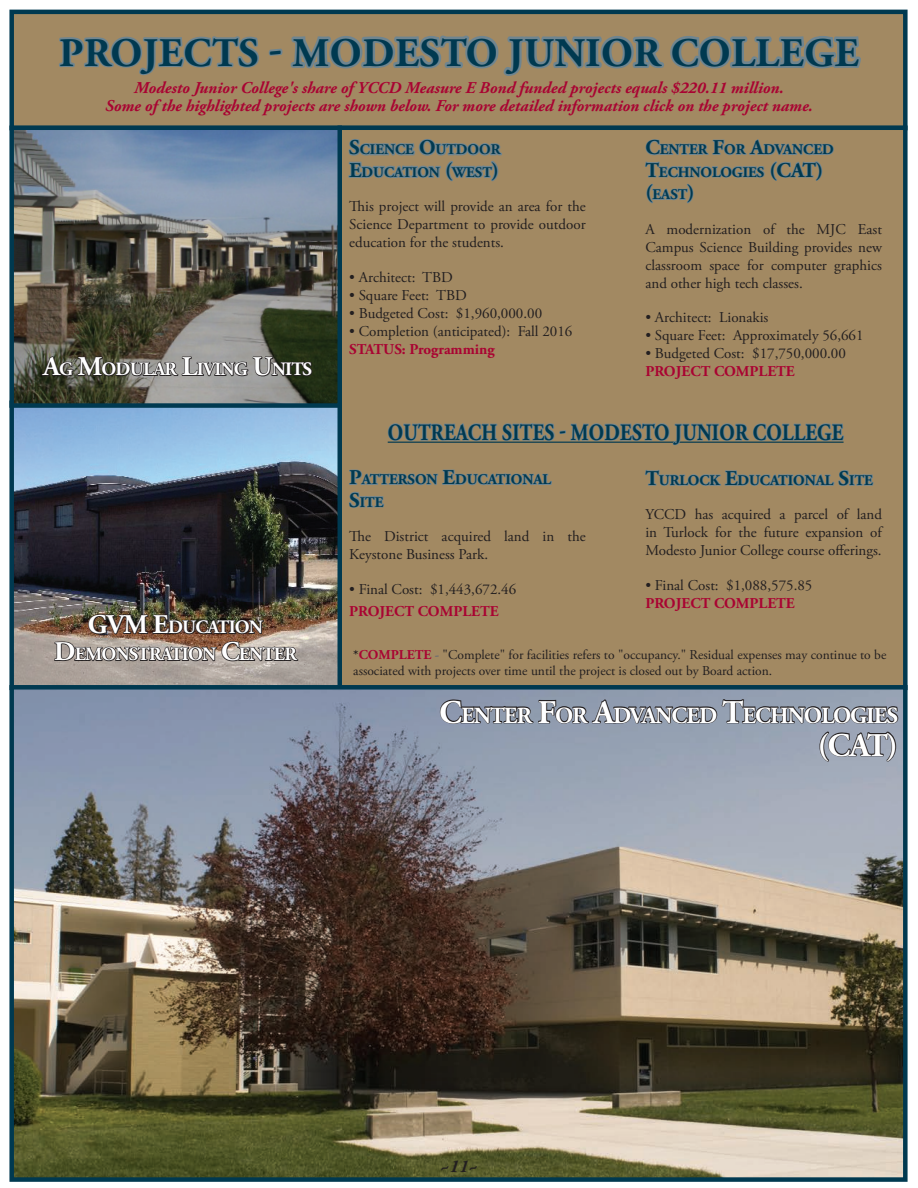
<style>
.page{position:relative;width:918px;height:1188px;background:#fff}
.page>*{position:absolute;margin:0;border:0;box-sizing:border-box;transform-origin:0 0}
.t1{font:700 40.5px "Adobe Garamond Pro";letter-spacing:.015em;color:#003950}
.t2{font:700 33px "Adobe Garamond Pro";color:#fff}
.t3{font:700 27px "Adobe Garamond Pro";color:#fff}
.t4{font:700 23.4px "Adobe Garamond Pro";letter-spacing:.015em;color:#003950;scale:.83 1}
.t5{font:700 23.1px "Adobe Garamond Pro";letter-spacing:-.045em;color:#fff}
.t6{font:700 18.9px/27px "Adobe Garamond Pro";letter-spacing:-.045em;color:#fff}
.t7{font:italic 700 18px "Adobe Garamond Pro";color:#231f20}
.t8{font:italic 700 16.5px/18px "Adobe Garamond Pro";color:#a90332;text-align:center}
.t9{font:15px/18px "Adobe Garamond Pro";color:#231f20;text-align:justify}
.t10{font:700 15px "Adobe Garamond Pro";color:#a90332}
.t11{font:700 14.7px/22.5px "Adobe Garamond Pro";color:#003950}
.t12{font:13.5px/16.2px "Adobe Garamond Pro";color:#231f20}
.t13{font:700 13.5px "Adobe Garamond Pro";color:#a90332}
.s1{font-size:21px}
.s2{font-size:27px}
.s3{font-weight:700;color:#6c6d70}
.s4{color:#231f20}
.s5{font-size:33px}
</style>
<div class="page">
<div style="left:9px;top:10px;width:899px;height:120px;background:#a28962;border:4px solid #003950"></div>
<div style="left:338px;top:126px;width:570px;height:564px;background:#a28962;border:4px solid #003950"></div>
<svg style="left:59px;top:36px;width:200px;height:39px"></svg>
<svg style="left:268px;top:35px;width:593px;height:41px"></svg>
<svg style="left:644px;top:127px;width:191px;height:77px"></svg>
<svg style="left:645px;top:470px;width:229px;height:16px"></svg>
<svg style="left:347px;top:125px;width:156px;height:57px"></svg>
<svg style="left:349px;top:469px;width:203px;height:39px"></svg>
<img style="left:14px;top:408px;width:323px;height:277px">
<div style="left:9px;top:400px;width:333px;height:290px;border:4px solid #003950"></div>
<img style="left:53px;top:570px;width:245px;height:92px">
<img style="left:14px;top:690px;width:889px;height:487px">
<div style="left:9px;top:685px;width:899px;height:497px;border:4px solid #003950"></div>
<svg style="left:439px;top:698px;width:460px;height:27px"></svg>
<svg style="left:819px;top:731px;width:78px;height:31px"></svg>
<svg style="left:387px;top:423px;width:457px;height:23px"></svg>
<img style="left:14px;top:131px;width:323px;height:272px">
<div style="left:9px;top:126px;width:333px;height:282px;border:4px solid #003950"></div>
<svg style="left:41px;top:312px;width:272px;height:65px"></svg>
<h1 class="t1" style="left:59px;top:29px;width:363px">PROJECTS - MO DESTO</h1>
<h1 class="t1" style="left:508px;top:29px;width:75px">JUNIOR</h1>
<h1 class="t1" style="left:671px;top:29px;width:137px">COLLEGE</h1>
<p class="t8" style="left:105px;top:79px;width:709px">Modesto Junior College's share of YCCD Measure E Bond funded projects equals $220.11 million.<br>Some of the highlighted projects are shown below. For more detailed information click on the project name.</p>
<p class="t11" style="left:645px;top:139px;width:189px"><span class="s1">C</span>ENTER <span class="s1">F</span>OR <span class="s1">A</span>DVANCED<br><span class="s1">T</span>ECHNOLOGIES <span class="s1">(CAT) (</span>EAST<span class="s1">)</span></p>
<p class="t9" style="left:645px;top:220px;width:238px">A modernization of the MJC East Campus Science Building provides new classroom space for computer graphics and other high tech classes.</p>
<p class="t9" style="left:645px;top:309px;width:125px">• Architect: Lionakis</p>
<p class="t9" style="left:645px;top:327px;width:220px">• Square Feet: Approximately 56,661</p>
<p class="t9" style="left:645px;top:345px;width:202px">• Budgeted Cost: $17,750,000.00</p>
<p class="t10" style="left:645px;top:363px;width:133px">PROJECT COMPLETE</p>
<p class="t11" style="left:349px;top:139px;width:153px"><span class="s1">S</span>CIENCE <span class="s1">O</span>UTDOOR<br><span class="s1">E</span>DUCATION <span class="s1">(</span>WEST<span class="s1">)</span></p>
<p class="t9" style="left:349px;top:198px;width:238px">This project will provide an area for the Science Department to provide outdoor education for the students.</p>
<p class="t9" style="left:349px;top:268px;width:105px">• Architect: TBD</p>
<p class="t9" style="left:349px;top:286px;width:119px">• Square Feet: TBD</p>
<p class="t9" style="left:349px;top:304px;width:195px">• Budgeted Cost: $1,960,000.00</p>
<p class="t9" style="left:349px;top:322px;width:225px">• Completion (anticipated): Fall 2016</p>
<p class="t10" style="left:349px;top:340px;width:147px">STATUS: PROGRAMMING</p>
<p class="t6" style="left:43px;top:356px;width:270px"><span class="s2">A</span>G <span class="s2">M</span>ODULAR <span class="s2">L</span>IVING <span class="s2">U</span>NITS</p>
<h3 class="t3" style="left:88px;top:609px;width:21px">GVM</h3>
<p class="t6" style="left:54px;top:614px;width:244px;text-indent:99px"><span class="s2">E</span>DUCATION<br><span class="s2">D</span>EMONSTRATION <span class="s2">C</span>ENTER</p>
<h3 class="t4" style="left:388px;top:419px;width:551px">OUTREACH SITES - MODESTO JUNIOR COLLEGE</h3>
<p class="t11" style="left:349px;top:469px;width:203px"><span class="s1">P</span>ATTERSON <span class="s1">E</span>DUCATIONAL<br><span class="s1">S</span>ITE</p>
<p class="t9" style="left:349px;top:528px;width:238px">The District acquired land in the<br>Keystone Business Park.</p>
<p class="t9" style="left:349px;top:580px;width:169px">• Final Cost: $1,443,672.46</p>
<p class="t10" style="left:349px;top:603px;width:133px">PROJECT COMPLETE</p>
<p class="t11" style="left:645px;top:469px;width:229px"><span class="s1">T</span>URLOCK <span class="s1">E</span>DUCATIONAL <span class="s1">S</span>ITE</p>
<p class="t9" style="left:645px;top:506px;width:238px">YCCD has acquired a parcel of land in Turlock for the future expansion of Modesto Junior College course offerings.</p>
<p class="t9" style="left:645px;top:577px;width:169px">• Final Cost: $1,088,575.85</p>
<p class="t10" style="left:645px;top:594px;width:133px">PROJECT COMPLETE</p>
<p class="t12" style="left:353px;top:647px;width:535px;text-indent:82px"><span class="s3">-</span> "Complete" for facilities refers to "occupancy." Residual expenses may continue to be associated with projects over time until the project is closed out by Board action.</p>
<p class="t13" style="left:353px;top:647px;width:63px"><span class="s4">*</span>COMPLETE</p>
<h3 class="t5" style="left:439px;top:702px;width:460px"><span class="s5">C</span>ENTER <span class="s5">F</span>OR <span class="s5">A</span>DVANCED <span class="s5">T</span>ECHNOLOGIES</h3>
<h2 class="t2" style="left:817px;top:726px;width:82px">(CAT )</h2>
<p class="t7" style="left:440px;top:1156px;width:39px">~11~</p>
</div>
